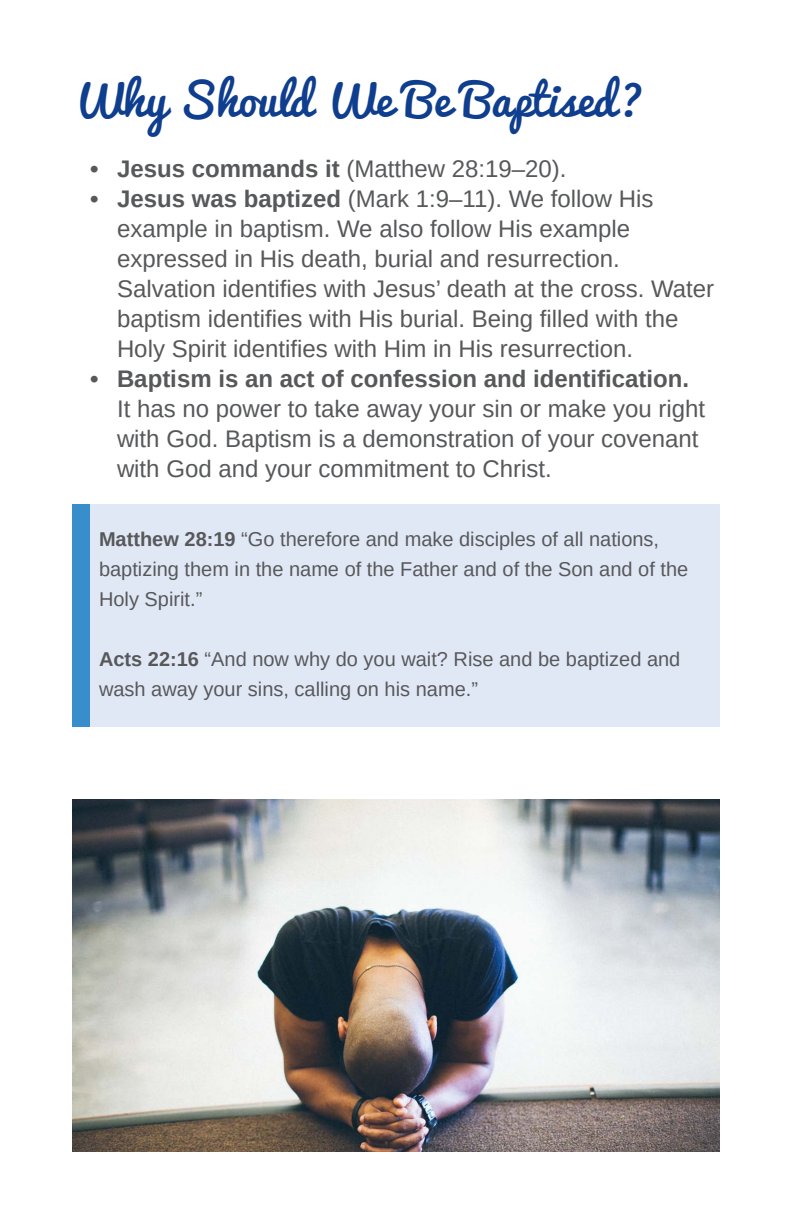
<style>
.page{position:relative;width:792px;height:1224px;background:#fff}
.page>*{position:absolute;margin:0;border:0;box-sizing:border-box;transform-origin:0 0}
.t1{font:44px "Pacifico";color:#0f3e8f}
.t2{font:24px/30px "Arimo";color:#57585a}
.t3{font:700 24px "Arimo";color:#57585a}
.t4{font:20px/30px "Arimo";color:#57585a}
.s1{font-weight:700}
</style>
<div class="page">
<img style="left:73px;top:799px;width:647px;height:353px">
<div style="left:72px;top:505px;width:648px;height:222px;background:#e1e8f5"></div>
<div style="left:73px;top:505px;width:17px;height:222px;background:#388ecb"></div>
<h1 class="t1" style="left:72px;top:61px;width:574px">Why Should We Be Baptised?</h1>
<p class="t2" style="left:90px;top:154px;width:478px"><span class="s1">• Jesus commands it</span> (Matthew 28:19–20).</p>
<p class="t2" style="left:117px;top:184px;width:599px;text-indent:-27px"><span class="s1">• Jesus was baptized</span> (Mark 1:9–11). We follow His example in baptism. We also follow His example expressed in His death, burial and resurrection.<br>Salvation identifies with Jesus’ death at the cross. Water baptism identifies with His burial. Being filled with the Holy Spirit identifies with Him in His resurrection.</p>
<p class="t3" style="left:90px;top:362px;width:601px">• Baptism is an act of confession and identification.</p>
<p class="t2" style="left:117px;top:394px;width:590px">It has no power to take away your sin or make you right with God. Baptism is a demonstration of your covenant with God and your commitment to Christ.</p>
<p class="t4" style="left:99px;top:524px;width:591px"><span class="s1">Matthew 28:19</span> “Go therefore and make disciples of all nations, baptizing them in the name of the Father and of the Son and of the<br>Holy Spirit.”</p>
<p class="t4" style="left:99px;top:644px;width:583px"><span class="s1">Acts 22:16</span> “And now why do you wait? Rise and be baptized and wash away your sins, calling on his name.”</p>
</div>
